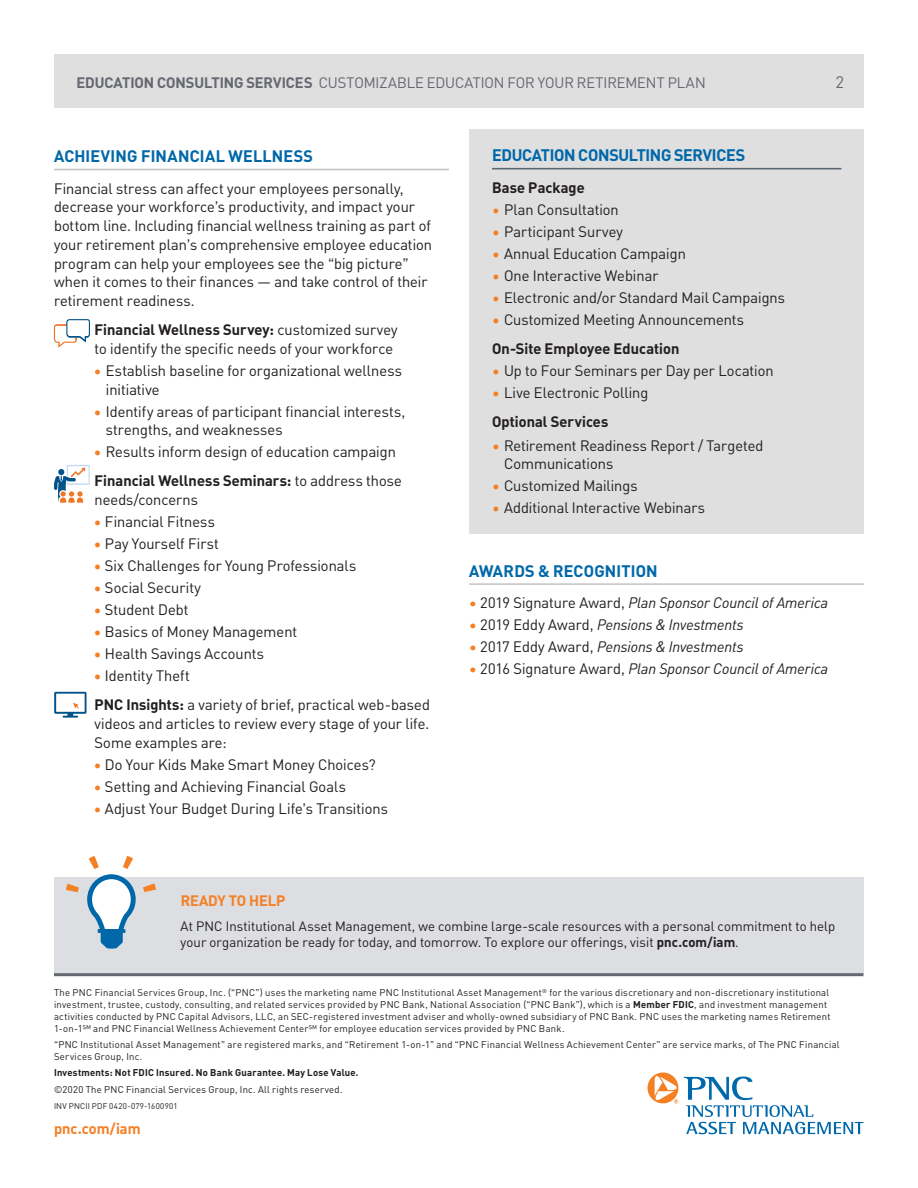
<style>
.page{position:relative;width:918px;height:1188px;background:#fff}
.page>*{position:absolute;margin:0;border:0;box-sizing:border-box;transform-origin:0 0}
.H1___Ruler{font:700 16.5px "PNC Brand";letter-spacing:.01em;color:#0068a9}
.H1___Ruler-2{font:700 16.5px "PNC Brand";letter-spacing:-.02em;color:#0068a9}
.t1{font:16.5px "PNC Brand";color:#666870}
.t2{font:15px/18.8px "PNC Brand";letter-spacing:.005em;color:#231f20}
.t3{font:italic 15px "PNC Brand";letter-spacing:.005em;color:#231f20}
.Paragraph_Style_1{font:15px "PNC Brand";letter-spacing:-.005em;color:#666870}
.t4{font:700 15px "PNC Brand";letter-spacing:.01em;color:#231f20}
.Paragraph_Style_1-2{font:700 15px "PNC Brand";color:#f48026}
.t5{font:13.5px/16.2px "PNC Brand";letter-spacing:.01em;color:#231f20}
.DARKBLUE_BULLET{font:9.75px/12px "PNC Brand";letter-spacing:.035em;color:#231f20}
.DARKBLUE_BULLET-2{font:700 9.75px "PNC Brand";letter-spacing:.03em;color:#231f20}
.DARKBLUE_BULLET-3{font:8.25px "PNC Brand";letter-spacing:.035em;color:#231f20}
.s1{font-weight:700}
.s2{color:#f48026}
.s3{font-style:normal;color:#f48026}
.s4{font-style:normal}
</style>
<div class="page">
<div style="left:54px;top:877px;width:809px;height:97px;background:#dddee2"></div>
<svg style="left:66px;top:856px;width:90px;height:93px"></svg>
<hr style="left:54px;top:973px;width:809px;height:3px;background:#666870">
<div style="left:54px;top:54px;width:810px;height:54px;background:#e0dfe0"></div>
<svg style="left:54px;top:692px;width:33px;height:26px"></svg>
<svg style="left:54px;top:319px;width:36px;height:29px"></svg>
<svg style="left:54px;top:465px;width:36px;height:38px"></svg>
<hr style="left:54px;top:169px;width:395px;height:1px;background:#c2c1c5">
<div style="left:469px;top:129px;width:395px;height:405px;background:#e0dfe0"></div>
<hr style="left:492px;top:168px;width:349px;height:1px;background:#5a6671">
<hr style="left:469px;top:583px;width:395px;height:2px;background:#c2c1c5">
<svg style="left:648px;top:1073px;width:30px;height:30px"></svg>
<svg style="left:684px;top:1077px;width:179px;height:57px"></svg>
<p class="Paragraph_Style_1" style="left:77px;top:73px;width:631px"><span class="s1">EDUCATION CONSULTING SERVICES</span> CUSTOMIZABLE EDUCATION FOR YOUR RETIREMENT PLAN</p>
<p class="t1" style="left:836px;top:72px;width:9px">2</p>
<p class="H1___Ruler" style="left:54px;top:145px;width:260px">ACHIEVING FINANCIAL WELLNESS</p>
<p class="t2" style="left:54px;top:178px;width:380px">Financial stress can affect your employees personally, decrease your workforce’s productivity, and impact your bottom line. Including financial wellness training as part of your retirement plan’s comprehensive employee education program can help your employees see the “big picture” when it comes to their finances — and take control of their retirement readiness.</p>
<p class="t2" style="left:94px;top:320px;width:305px"><span class="s1">Financial Wellness Survey:</span> customized survey to identify the specific needs of your workforce</p>
<p class="t2" style="left:106px;top:361px;width:298px;text-indent:-12px"><span class="s2">•</span> Establish baseline for organizational wellness initiative</p>
<p class="t2" style="left:106px;top:401px;width:301px;text-indent:-12px"><span class="s2">•</span> Identify areas of participant financial interests, strengths, and weaknesses</p>
<p class="t2" style="left:94px;top:442px;width:304px"><span class="s2">•</span> Results inform design of education campaign</p>
<p class="t2" style="left:94px;top:471px;width:309px"><span class="s1">Financial Wellness Seminars:</span> to address those needs/concerns</p>
<p class="t2" style="left:94px;top:512px;width:123px"><span class="s2">•</span> Financial Fitness</p>
<p class="t2" style="left:94px;top:534px;width:126px"><span class="s2">•</span> Pay Yourself First</p>
<p class="t2" style="left:94px;top:556px;width:264px"><span class="s2">•</span> Six Challenges for Young Professionals</p>
<p class="t2" style="left:94px;top:578px;width:109px"><span class="s2">•</span> Social Security</p>
<p class="t2" style="left:94px;top:600px;width:96px"><span class="s2">•</span> Student Debt</p>
<p class="t2" style="left:94px;top:622px;width:205px"><span class="s2">•</span> Basics of Money Management</p>
<p class="t2" style="left:94px;top:644px;width:172px"><span class="s2">•</span> Health Savings Accounts</p>
<p class="t2" style="left:94px;top:666px;width:97px"><span class="s2">•</span> Identity Theft</p>
<p class="t2" style="left:94px;top:695px;width:337px;text-align:justify"><span class="s1">PNC Insights:</span> a variety of brief, practical web-based videos and articles to review every stage of your life.<br>Some examples are:</p>
<p class="t2" style="left:94px;top:755px;width:283px"><span class="s2">•</span> Do Your Kids Make Smart Money Choices?</p>
<p class="t2" style="left:94px;top:777px;width:254px"><span class="s2">•</span> Setting and Achieving Financial Goals</p>
<p class="t2" style="left:94px;top:799px;width:296px"><span class="s2">•</span> Adjust Your Budget During Life’s Transitions</p>
<p class="H1___Ruler-2" style="left:492px;top:144px;width:255px">EDUCATION CONSULTING SERVICES</p>
<p class="t4" style="left:492px;top:178px;width:94px">Base Package</p>
<p class="t2" style="left:492px;top:200px;width:128px"><span class="s2">•</span> Plan Consultation</p>
<p class="t2" style="left:492px;top:222px;width:133px"><span class="s2">•</span> Participant Survey</p>
<p class="t2" style="left:492px;top:244px;width:195px"><span class="s2">•</span> Annual Education Campaign</p>
<p class="t2" style="left:492px;top:266px;width:168px"><span class="s2">•</span> One Interactive Webinar</p>
<p class="t2" style="left:492px;top:288px;width:294px"><span class="s2">•</span> Electronic and/or Standard Mail Campaigns</p>
<p class="t2" style="left:492px;top:310px;width:254px"><span class="s2">•</span> Customized Meeting Announcements</p>
<p class="t4" style="left:492px;top:339px;width:189px">On-Site Employee Education</p>
<p class="t2" style="left:492px;top:361px;width:283px"><span class="s2">•</span> Up to Four Seminars per Day per Location</p>
<p class="t2" style="left:492px;top:383px;width:158px"><span class="s2">•</span> Live Electronic Polling</p>
<p class="t4" style="left:492px;top:412px;width:118px">Optional Services</p>
<p class="t2" style="left:504px;top:435px;width:261px;text-indent:-12px"><span class="s2">•</span> Retirement Readiness Report / Targeted<br>Communications</p>
<p class="t2" style="left:492px;top:476px;width:147px"><span class="s2">•</span> Customized Mailings</p>
<p class="t2" style="left:492px;top:498px;width:214px"><span class="s2">•</span> Additional Interactive Webinars</p>
<p class="H1___Ruler" style="left:469px;top:560px;width:190px">AWARDS &amp; RECOGNITION</p>
<p class="t3" style="left:469px;top:593px;width:361px"><span class="s3">•</span> <span class="s4">2019 Signature Award,</span> Plan Sponsor Council of America</p>
<p class="t3" style="left:469px;top:615px;width:276px"><span class="s3">•</span> <span class="s4">2019 Eddy Award,</span> Pensions &amp; Investments</p>
<p class="t3" style="left:469px;top:637px;width:276px"><span class="s3">•</span> <span class="s4">2017 Eddy Award,</span> Pensions &amp; Investments</p>
<p class="t3" style="left:469px;top:659px;width:361px"><span class="s3">•</span> <span class="s4">2016 Signature Award,</span> Plan Sponsor Council of America</p>
<p class="Paragraph_Style_1-2" style="left:181px;top:890px;width:106px">READY TO HELP</p>
<p class="t5" style="left:181px;top:918px;width:656px">At PNC Institutional Asset Management, we combine large-scale resources with a personal commitment to help your organization be ready for today, and tomorrow. To explore our offerings, visit <span class="s1">pnc.com/iam</span>.</p>
<p class="DARKBLUE_BULLET" style="left:54px;top:986px;width:778px">The PNC Financial Services Group, Inc. (“PNC”) uses the marketing name PNC Institutional Asset Management<sup>®</sup> for the various discretionary and non-discretionary institutional investment, trustee, custody, consulting, and related services provided by PNC Bank, National Association (“PNC Bank”), which is a <span class="s1">Member FDIC</span>, and investment management activities conducted by PNC Capital Advisors, LLC, an SEC-registered investment adviser and wholly-owned subsidiary of PNC Bank. PNC uses the marketing names Retirement 1-on-1∑ and PNC Financial Wellness Achievement Center∑ for employee education services provided by PNC Bank.</p>
<p class="DARKBLUE_BULLET" style="left:54px;top:1039px;width:787px">“PNC Institutional Asset Management” are registered marks, and “Retirement 1-on-1” and “PNC Financial Wellness Achievement Center” are service marks, of The PNC Financial<br>Services Group, Inc.</p>
<p class="DARKBLUE_BULLET-2" style="left:54px;top:1067px;width:306px">Investments: Not FDIC Insured. No Bank Guarantee. May Lose Value.</p>
<p class="DARKBLUE_BULLET" style="left:54px;top:1083px;width:290px">©2020 The PNC Financial Services Group, Inc. All rights reserved.</p>
<p class="DARKBLUE_BULLET-3" style="left:54px;top:1101px;width:125px">INV PNCII PDF 0420-079-1600901</p>
<p class="Paragraph_Style_1-2" style="left:54px;top:1119px;width:88px">pnc.com/iam</p>
</div>
